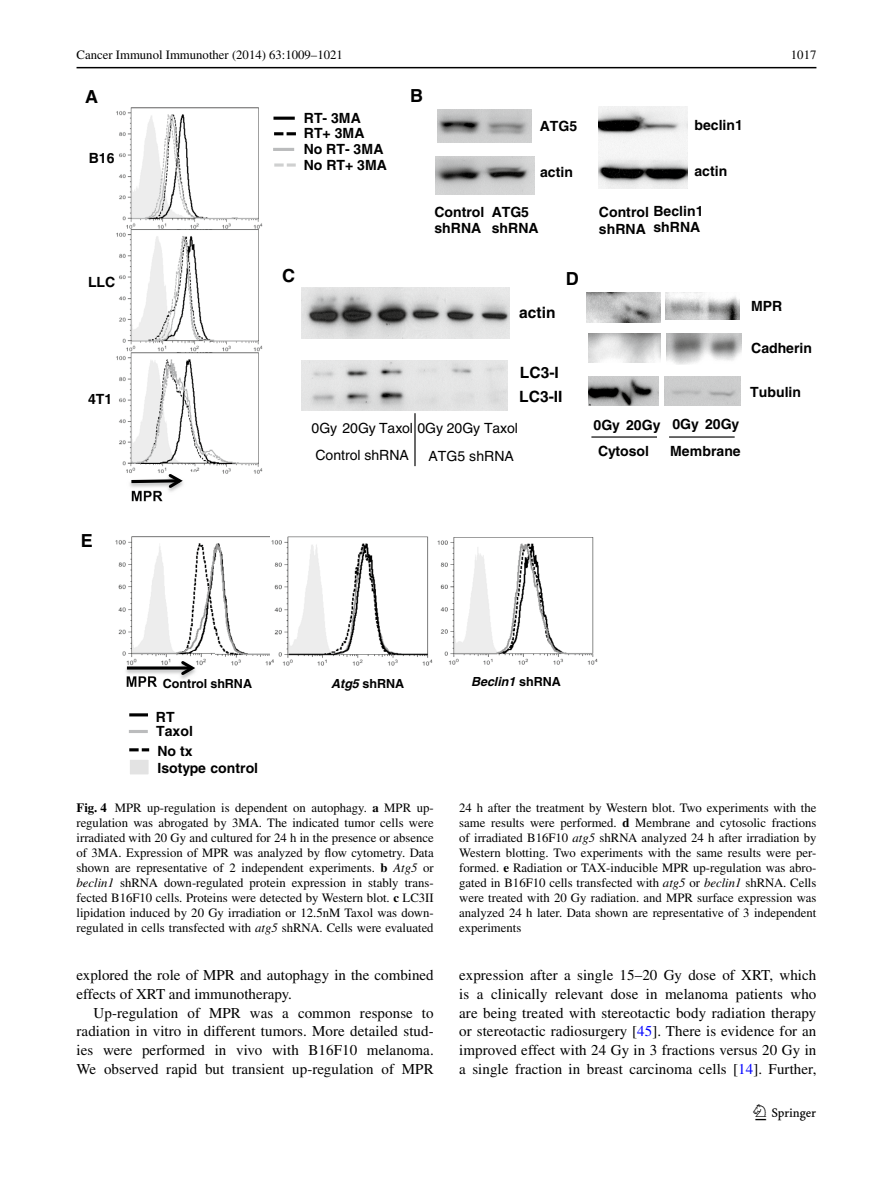
<style>
.page{position:relative;width:893px;height:1187px;background:#fff}
.page>*{position:absolute;margin:0;border:0;box-sizing:border-box;transform-origin:0 0}
.t1{font:22.5px "Springnew";color:#000}
.t2{font:700 18px "Helvetica";color:#000}
.t3{font:700 15.6px "Helvetica";color:#000}
.t4{font:15px/18.8px "Times";letter-spacing:.005em;color:#000;text-align:justify}
.t5{font:700 14.1px/15.6px "Helvetica";color:#000}
.t6{font:14.1px "Helvetica";color:#000}
.t7{font:12.75px/15px "Times";color:#000;text-align:justify}
.t8{font:700 12.6px "Helvetica";color:#000}
.t9{font:italic 700 12.6px "Helvetica";letter-spacing:-.005em;color:#000}
.s1{font-style:italic}
.s2{font-style:normal}
.s3{font-weight:700}
.s4{color:#00f}
</style>
<div class="page">
<hr style="left:77px;top:67px;width:739px;height:1px;background:#000">
<img style="left:116px;top:107px;width:147px;height:123px">
<img style="left:116px;top:230px;width:147px;height:122px">
<img style="left:116px;top:352px;width:147px;height:122px">
<img style="left:126px;top:464px;width:76px;height:38px">
<svg style="left:128px;top:471px;width:58px;height:19px"></svg>
<hr style="left:273px;top:117px;width:22px;height:3px;background:#000">
<svg style="left:274px;top:132px;width:22px;height:3px"></svg>
<hr style="left:273px;top:148px;width:21px;height:3px;background:#bbbcbd">
<svg style="left:274px;top:163px;width:22px;height:4px"></svg>
<img style="left:437px;top:110px;width:95px;height:32px">
<img style="left:435px;top:156px;width:99px;height:38px">
<img style="left:599px;top:106px;width:88px;height:82px">
<hr style="left:414px;top:413px;width:2px;height:53px;background:#000">
<img style="left:301px;top:360px;width:207px;height:51px">
<img style="left:301px;top:287px;width:208px;height:51px">
<img style="left:115px;top:537px;width:156px;height:129px">
<img style="left:271px;top:536px;width:162px;height:130px">
<img style="left:437px;top:537px;width:161px;height:127px">
<img style="left:122px;top:651px;width:92px;height:36px">
<hr style="left:127px;top:666px;width:65px;height:3px;background:#000">
<svg style="left:178px;top:658px;width:20px;height:19px"></svg>
<hr style="left:129px;top:713px;width:19px;height:3px;background:#000">
<svg style="left:129px;top:748px;width:20px;height:3px"></svg>
<hr style="left:129px;top:730px;width:19px;height:3px;background:#bbbcbd">
<div style="left:129px;top:759px;width:20px;height:16px;background:#e3e3e3"></div>
<div style="left:129px;top:758px;width:21px;height:17px;border:1px solid #fff"></div>
<img style="left:588px;top:334px;width:73px;height:28px">
<img style="left:588px;top:376px;width:70px;height:29px">
<img style="left:587px;top:292px;width:73px;height:30px">
<img style="left:666px;top:334px;width:75px;height:30px">
<img style="left:665px;top:292px;width:75px;height:28px">
<hr style="left:591px;top:436px;width:66px;height:1px;background:#000">
<hr style="left:669px;top:436px;width:66px;height:1px;background:#000">
<p class="t7" style="left:77px;top:48px;width:268px">Cancer Immunol Immunother (2014) 63:1009–1021</p>
<p class="t7" style="left:791px;top:48px;width:27px">1017</p>
<h2 class="t2" style="left:85px;top:85px;width:14px">A</h2>
<h2 class="t2" style="left:410px;top:85px;width:14px">B</h2>
<p class="t5" style="left:89px;top:150px;width:27px">B16</p>
<p class="t5" style="left:304px;top:110px;width:85px">RT- 3MA<br>RT+ 3MA<br>No RT- 3MA<br>No RT+ 3MA</p>
<p class="t5" style="left:540px;top:118px;width:39px">ATG5</p>
<p class="t5" style="left:540px;top:163px;width:34px">actin</p>
<p class="t5" style="left:434px;top:203px;width:51px;line-height:16.8px">Control shRNA</p>
<p class="t5" style="left:492px;top:203px;width:48px;line-height:16.8px">ATG5 shRNA</p>
<p class="t5" style="left:88px;top:274px;width:29px">LLC</p>
<h2 class="t2" style="left:282px;top:265px;width:14px">C</h2>
<p class="t3" style="left:519px;top:303px;width:38px">actin</p>
<h2 class="t2" style="left:566px;top:268px;width:14px">D</h2>
<p class="t5" style="left:88px;top:391px;width:26px">4T1</p>
<p class="t3" style="left:520px;top:363px;width:40px">LC3-I</p>
<p class="t3" style="left:519px;top:387px;width:45px">LC3-II</p>
<p class="t6" style="left:311px;top:419px;width:208px">0Gy 20Gy Taxol 0Gy 20Gy Taxol</p>
<p class="t6" style="left:315px;top:447px;width:95px">Control shRNA</p>
<p class="t6" style="left:429px;top:447px;width:87px">ATG5 shRNA</p>
<p class="t5" style="left:694px;top:117px;width:50px">beclin1</p>
<p class="t5" style="left:694px;top:162px;width:34px">actin</p>
<p class="t5" style="left:599px;top:202px;width:106px;line-height:17.4px">Control Beclin1 shRNA</p>
<p class="t5" style="left:653px;top:219px;width:48px">shRNA</p>
<p class="t5" style="left:751px;top:298px;width:33px">MPR</p>
<p class="t5" style="left:751px;top:339px;width:63px">Cadherin</p>
<p class="t5" style="left:593px;top:416px;width:147px">0Gy 20Gy 0Gy 20Gy</p>
<p class="t5" style="left:598px;top:443px;width:52px">Cytosol</p>
<p class="t5" style="left:670px;top:443px;width:72px">Membrane</p>
<p class="t5" style="left:750px;top:384px;width:52px">Tubulin</p>
<h2 class="t2" style="left:81px;top:529px;width:14px">E</h2>
<p class="t8" style="left:163px;top:675px;width:91px">Control shRNA</p>
<p class="t8" style="left:331px;top:676px;width:74px"><span class="s1">Atg5</span> shRNA</p>
<p class="t9" style="left:471px;top:673px;width:91px">Beclin1 <span class="s2">shRNA</span></p>
<p class="t5" style="left:156px;top:709px;width:20px">RT</p>
<p class="t5" style="left:157px;top:742px;width:37px">No tx</p>
<p class="t5" style="left:156px;top:723px;width:38px">Taxol</p>
<p class="t5" style="left:157px;top:759px;width:102px">Isotype control</p>
<p class="t7" style="left:77px;top:799px;width:359px"><span class="s3">Fig. 4</span> MPR up-regulation is dependent on autophagy. <span class="s3">a</span> MPR up&shy;regulation was abrogated by 3MA. The indicated tumor cells were irradiated with 20 Gy and cultured for 24 h in the presence or absence of 3MA. Expression of MPR was analyzed by flow cytometry. Data shown are representative of 2 independent experiments. <span class="s3">b</span> <span class="s1">Atg5</span> or <span class="s1">beclin1</span> shRNA down-regulated protein expression in stably trans&shy;fected B16F10 cells. Proteins were detected by Western blot. <span class="s3">c</span> LC3II lipidation induced by 20 Gy irradiation or 12.5nM Taxol was down&shy;regulated in cells transfected with <span class="s1">atg5</span> shRNA. Cells were evaluated</p>
<p class="t7" style="left:459px;top:799px;width:359px">24 h after the treatment by Western blot. Two experiments with the same results were performed. <span class="s3">d</span> Membrane and cytosolic fractions of irradiated B16F10 <span class="s1">atg5</span> shRNA analyzed 24 h after irradiation by Western blotting. Two experiments with the same results were per&shy;formed. <span class="s3">e</span> Radiation or TAX-inducible MPR up-regulation was abro&shy;gated in B16F10 cells transfected with <span class="s1">atg5</span> or <span class="s1">beclin1</span> shRNA. Cells were treated with 20 Gy radiation. and MPR surface expression was analyzed 24 h later. Data shown are representative of 3 independent experiments</p>
<p class="t4" style="left:77px;top:965px;width:359px">explored the role of MPR and autophagy in the combined effects of XRT and immunotherapy.</p>
<p class="t4" style="left:77px;top:1002px;width:359px;text-indent:17px">Up-regulation of MPR was a common response to radiation in vitro in different tumors. More detailed stud&shy;ies were performed in vivo with B16F10 melanoma.<br>We observed rapid but transient up-regulation of MPR</p>
<p class="t4" style="left:459px;top:965px;width:359px">expression after a single 15–20 Gy dose of XRT, which is a clinically relevant dose in melanoma patients who are being treated with stereotactic body radiation therapy or stereotactic radiosurgery [<span class="s4">45</span>]. There is evidence for an improved effect with 24 Gy in 3 fractions versus 20 Gy in a single fraction in breast carcinoma cells [<span class="s4">14</span>]. Further,</p>
<h1 class="t1" style="left:755px;top:1104px;width:62px">1 3</h1>
</div>
